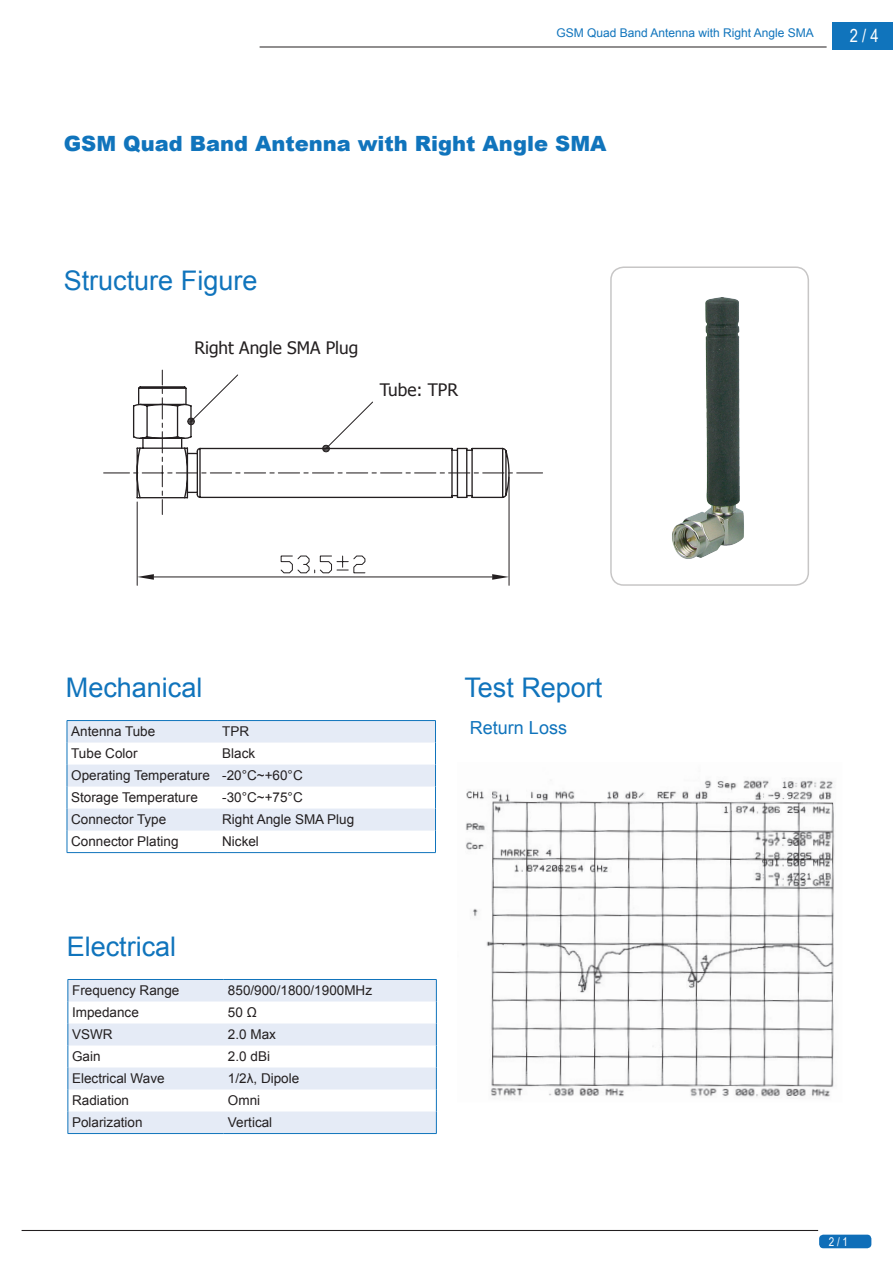
<style>
.page{position:relative;width:893px;height:1263px;background:#fff}
.page>*{position:absolute;margin:0;border:0;box-sizing:border-box;transform-origin:0 0}
.t1{font:27px "Arial";color:#1074bc}
.t2{font:900 21px "Arial";color:#1074bc}
.t3{font:18px "Arial";color:#1074bc}
.t4{font:18px "Arial Narrow";color:#fff}
.t5{font:17.25px "Tahoma";color:#231f20}
.t6{font:13.5px/22px "Arial";color:#231f20}
.t7{font:12px "Arial";color:#1074bc}
.t8{font:12px "Arial Narrow";color:#fff}
</style>
<div class="page">
<div style="left:832px;top:22px;width:61px;height:28px;background:#1074bc"></div>
<hr style="left:260px;top:47px;width:567px;height:1px;background:#231f20">
<div style="left:819px;top:1234px;width:52px;height:14px;background:#0f6eb8;border-radius:4px"></div>
<hr style="left:22px;top:1230px;width:796px;height:1px;background:#231f20">
<svg style="left:67px;top:720px;width:369px;height:132px"></svg>
<hr style="left:67px;top:852px;width:151px;height:1px;background:#1074bc">
<hr style="left:218px;top:852px;width:218px;height:1px;background:#1074bc">
<svg style="left:69px;top:980px;width:367px;height:153px;fill:#e5ebf6"></svg>
<hr style="left:68px;top:979px;width:156px;height:1px;background:#1074bc">
<hr style="left:224px;top:979px;width:213px;height:1px;background:#1074bc">
<svg style="left:68px;top:980px;width:1px;height:153px"></svg>
<svg style="left:436px;top:980px;width:1px;height:153px"></svg>
<hr style="left:68px;top:1133px;width:156px;height:1px;background:#1074bc">
<hr style="left:224px;top:1133px;width:213px;height:1px;background:#1074bc">
<img style="left:672px;top:297px;width:72px;height:262px">
<div style="left:610px;top:266px;width:199px;height:320px;border:2px solid #c7c6c6;border-radius:13px"></div>
<hr style="left:509px;top:477px;width:1px;height:108px;background:#231f20">
<hr style="left:137px;top:502px;width:1px;height:83px;background:#231f20">
<hr style="left:154px;top:576px;width:338px;height:1px;background:#231f20">
<svg style="left:492px;top:574px;width:17px;height:6px"></svg>
<svg style="left:137px;top:574px;width:17px;height:6px"></svg>
<svg style="left:280px;top:555px;width:86px;height:19px"></svg>
<svg style="left:104px;top:370px;width:439px;height:144px"></svg>
<img style="left:466px;top:778px;width:369px;height:319px">
<p class="t7" style="left:556px;top:25px;width:259px">GSM Quad Band Antenna with Right Angle SMA</p>
<h3 class="t4" style="left:850px;top:22px;width:30px">2 / 4</h3>
<h2 class="t2" style="left:64px;top:128px;width:544px">GSM Quad Band Antenna with Right Angle SMA</h2>
<h1 class="t1" style="left:64px;top:262px;width:195px">Structure Figure</h1>
<p class="t5" style="left:194px;top:336px;width:165px">Right Angle SMA Plug</p>
<p class="t5" style="left:380px;top:378px;width:80px">Tube: TPR</p>
<h1 class="t1" style="left:66px;top:670px;width:138px">Mechanical</h1>
<p class="t6" style="left:71px;top:721px;width:86px">Antenna Tube</p>
<p class="t6" style="left:222px;top:721px;width:28px">TPR</p>
<p class="t6" style="left:71px;top:743px;width:68px">Tube Color</p>
<p class="t6" style="left:71px;top:743px;width:233px;text-indent:151px">Black<br>Operating Temperature -20°C~+60°C<br>Storage Temperature</p>
<p class="t6" style="left:222px;top:787px;width:82px">-30°C~+75°C</p>
<p class="t6" style="left:71px;top:809px;width:97px">Connector Type</p>
<p class="t6" style="left:222px;top:809px;width:134px">Right Angle SMA Plug</p>
<p class="t6" style="left:71px;top:831px;width:109px">Connector Plating</p>
<p class="t6" style="left:222px;top:831px;width:38px">Nickel</p>
<h1 class="t1" style="left:67px;top:929px;width:111px">Electrical</h1>
<h1 class="t1" style="left:464px;top:670px;width:140px">Test Report</h1>
<h3 class="t3" style="left:470px;top:716px;width:99px">Return Loss</h3>
<p class="t6" style="left:72px;top:980px;width:109px">Frequency Range</p>
<p class="t6" style="left:228px;top:980px;width:146px">850/900/1800/1900MHz</p>
<p class="t6" style="left:72px;top:1002px;width:68px">Impedance</p>
<p class="t6" style="left:228px;top:1002px;width:30px">50 Ω</p>
<p class="t6" style="left:72px;top:1024px;width:42px">VSWR</p>
<p class="t6" style="left:228px;top:1024px;width:50px">2.0 Max</p>
<p class="t6" style="left:72px;top:1046px;width:30px">Gain</p>
<p class="t6" style="left:228px;top:1046px;width:44px">2.0 dBi</p>
<p class="t6" style="left:72px;top:1068px;width:94px">Electrical Wave</p>
<p class="t6" style="left:228px;top:1068px;width:73px">1/2λ, Dipole</p>
<p class="t6" style="left:72px;top:1090px;width:59px">Radiation</p>
<p class="t6" style="left:228px;top:1090px;width:34px">Omni</p>
<p class="t6" style="left:72px;top:1112px;width:72px">Polarization</p>
<p class="t6" style="left:228px;top:1112px;width:46px">Vertical</p>
<p class="t8" style="left:829px;top:1233px;width:21px">2 / 1</p>
</div>
